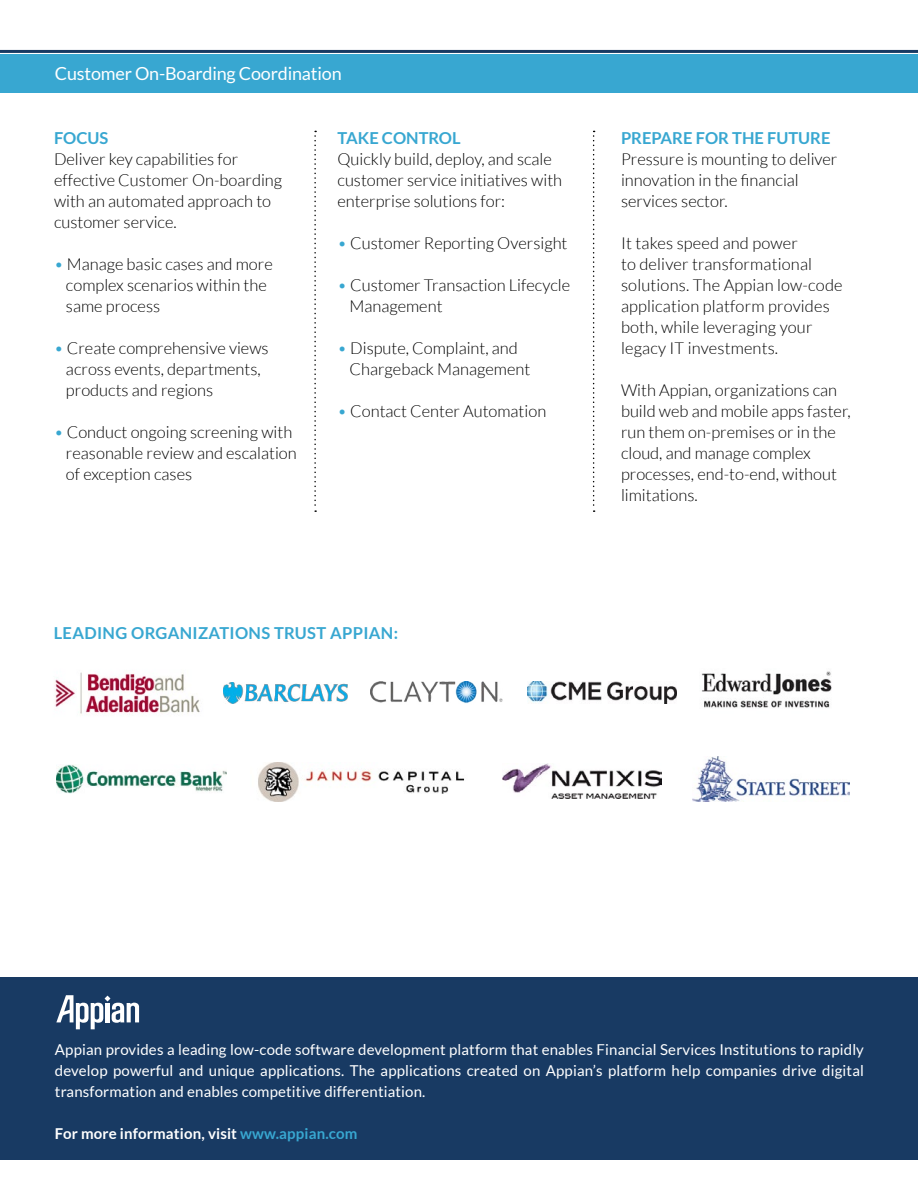
<style>
.page{position:relative;width:918px;height:1188px;background:#fff}
.page>*{position:absolute;margin:0;border:0;box-sizing:border-box;transform-origin:0 0}
.t1{font:18px "Lato";letter-spacing:-.01em;color:#fff}
.t2{font:300 16.5px/21px "Lato";color:#000}
.t3{font:700 16.5px "Lato";color:#38a7d1}
.t4{font:700 16.5px "Lato";letter-spacing:.02em;color:#38a7d1}
.t5{font:15px/21px "Lato";letter-spacing:.01em;color:#fff;text-align:justify}
.t6{font:700 15px "Lato";letter-spacing:.01em;color:#fff}
.s1{color:#38a7d1}
</style>
<div class="page">
<div style="left:0;top:54px;width:918px;height:39px;background:#38a7d1"></div>
<hr style="left:0;top:50px;width:918px;height:3px;background:#183a63">
<svg style="left:314px;top:131px;width:2px;height:381px"></svg>
<svg style="left:593px;top:131px;width:2px;height:381px"></svg>
<img style="left:258px;top:762px;width:207px;height:40px">
<img style="left:57px;top:764px;width:169px;height:29px">
<img style="left:502px;top:764px;width:159px;height:34px">
<img style="left:527px;top:681px;width:149px;height:23px">
<img style="left:371px;top:682px;width:132px;height:21px">
<img style="left:692px;top:757px;width:158px;height:45px">
<img style="left:701px;top:671px;width:131px;height:37px">
<img style="left:224px;top:683px;width:124px;height:21px">
<img style="left:55px;top:672px;width:145px;height:43px">
<div style="left:0;top:977px;width:918px;height:183px;background:#183a63"></div>
<svg style="left:56px;top:995px;width:83px;height:34px"></svg>
<p class="t1" style="left:55px;top:64px;width:288px">Customer On-Boarding Coordination</p>
<p class="t3" style="left:54px;top:129px;width:56px">FOCUS</p>
<p class="t2" style="left:54px;top:149px;width:230px">Deliver key capabilities for effective Customer On-boarding with an automated approach to customer service.</p>
<p class="t2" style="left:66px;top:254px;width:208px;text-indent:-12px"><span class="s1">•</span> Manage basic cases and more complex scenarios within the same process</p>
<p class="t2" style="left:66px;top:338px;width:204px;text-indent:-12px"><span class="s1">•</span> Create comprehensive views across events, departments, products and regions</p>
<p class="t2" style="left:66px;top:422px;width:232px;text-indent:-12px"><span class="s1">•</span> Conduct ongoing screening with reasonable review and escalation of exception cases</p>
<p class="t3" style="left:338px;top:129px;width:125px">TAKE CONTROL</p>
<p class="t2" style="left:338px;top:149px;width:226px">Quickly build, deploy, and scale customer service initiatives with enterprise solutions for:</p>
<p class="t2" style="left:338px;top:233px;width:232px"><span class="s1">•</span> Customer Reporting Oversight</p>
<p class="t2" style="left:349px;top:275px;width:222px;text-indent:-12px"><span class="s1">•</span> Customer Transaction Lifecycle<br>Management</p>
<p class="t2" style="left:349px;top:338px;width:182px;text-indent:-12px"><span class="s1">•</span> Dispute, Complaint, and<br>Chargeback Management</p>
<p class="t2" style="left:338px;top:401px;width:210px"><span class="s1">•</span> Contact Center Automation</p>
<p class="t4" style="left:54px;top:624px;width:346px">LEADING ORGANIZATIONS TRUST APPIAN:</p>
<p class="t3" style="left:621px;top:129px;width:211px">PREPARE FOR THE FUTURE</p>
<p class="t2" style="left:621px;top:149px;width:218px">Pressure is mounting to deliver innovation in the financial services sector.</p>
<p class="t2" style="left:621px;top:233px;width:223px">It takes speed and power<br>to deliver transformational solutions. The Appian low-code application platform provides both, while leveraging your legacy IT investments.</p>
<p class="t2" style="left:621px;top:380px;width:231px">With Appian, organizations can build web and mobile apps faster, run them on-premises or in the cloud, and manage complex processes, end-to-end, without limitations.</p>
<p class="t5" style="left:55px;top:1039px;width:811px">Appian provides a leading low-code software development platform that enables Financial Services Institutions to rapidly develop powerful and unique applications. The applications created on Appian’s platform help companies drive digital transformation and enables competitive differentiation.</p>
<p class="t6" style="left:55px;top:1125px;width:304px">For more information, visit <span class="s1">www.appian.com</span></p>
</div>
